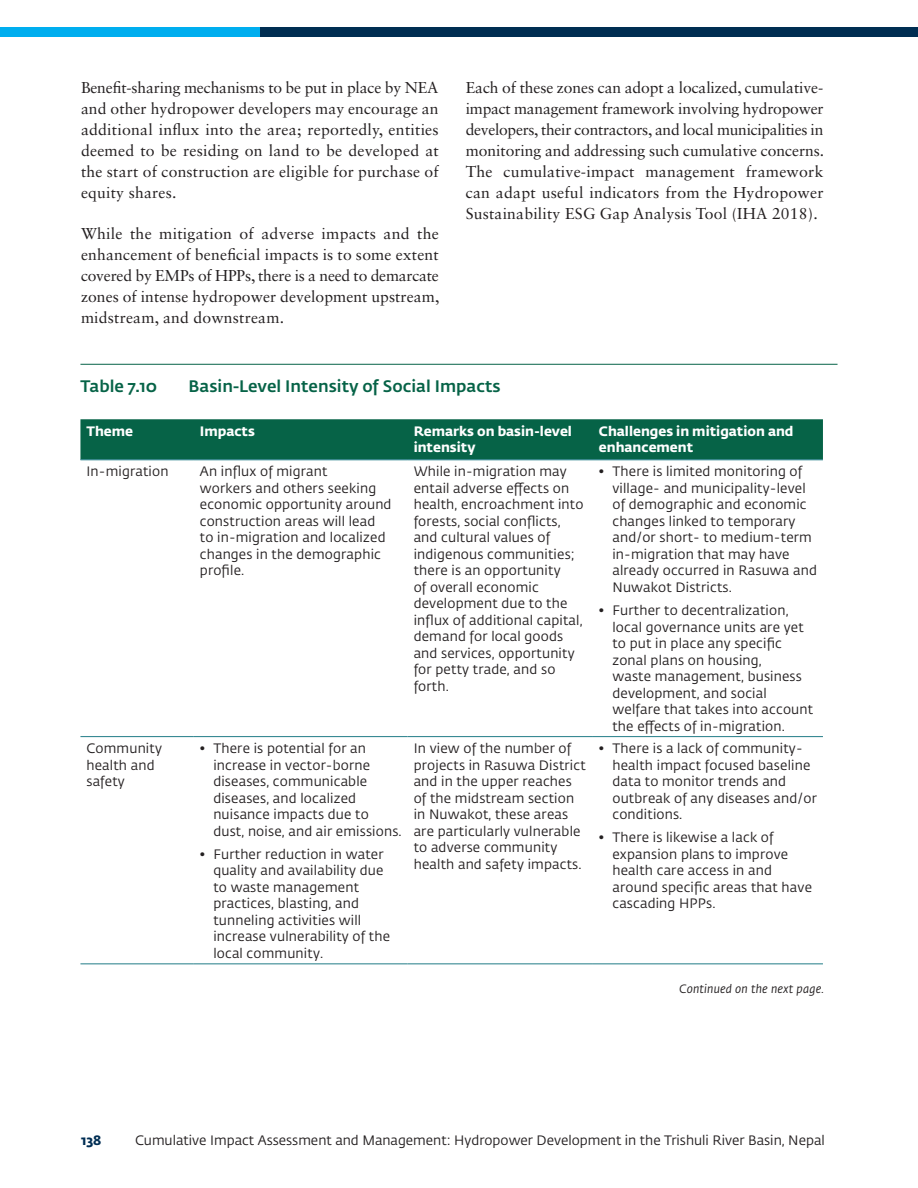
<style>
.page{position:relative;width:918px;height:1188px;background:#fff}
.page>*{position:absolute;margin:0;border:0;box-sizing:border-box;transform-origin:0 0}
.Table_Name{font:500 16.5px "Fedra Sans Std";color:#066347}
.Body_Text{font:15.75px/21px "Sabon LT Std";letter-spacing:.015em;color:#231f20;text-align:justify}
.Table_Body{font:13.5px/16.5px "Fedra Sans Std";letter-spacing:.015em;color:#231f20}
.Table_Column_Header{font:700 13.5px/16.5px "Fedra Sans Std";color:#fff}
.t1{font:700 13.5px "Fedra Sans Std";color:#002e54}
.Subtext_Source{font:italic 12px "Fedra Sans Std";letter-spacing:.015em;color:#231f20}
</style>
<div class="page">
<div style="left:0;top:27px;width:918px;height:9px;background:#002e52"></div>
<div style="left:0;top:27px;width:259px;height:9px;background:#00aeef"></div>
<div style="left:80px;top:419px;width:743px;height:40px;background:#066347"></div>
<hr style="left:80px;top:459px;width:114px;height:1px;background:#398a94">
<hr style="left:194px;top:459px;width:214px;height:1px;background:#398a94">
<hr style="left:408px;top:459px;width:185px;height:1px;background:#398a94">
<hr style="left:593px;top:459px;width:230px;height:1px;background:#398a94">
<hr style="left:80px;top:736px;width:114px;height:1px;background:#398a94">
<hr style="left:194px;top:736px;width:214px;height:1px;background:#398a94">
<hr style="left:408px;top:736px;width:185px;height:1px;background:#398a94">
<hr style="left:593px;top:736px;width:230px;height:1px;background:#398a94">
<hr style="left:80px;top:963px;width:114px;height:1px;background:#398a94">
<hr style="left:194px;top:963px;width:214px;height:1px;background:#398a94">
<hr style="left:408px;top:963px;width:185px;height:1px;background:#398a94">
<hr style="left:593px;top:963px;width:230px;height:1px;background:#398a94">
<hr style="left:80px;top:364px;width:758px;height:1px;background:#066347">
<p class="Body_Text" style="left:81px;top:77px;width:359px">Benefit-sharing mechanisms to be put in place by NEA and other hydropower developers may encourage an additional influx into the area; reportedly, entities deemed to be residing on land to be developed at the start of construction are eligible for purchase of equity shares.</p>
<p class="Body_Text" style="left:81px;top:223px;width:360px">While the mitigation of adverse impacts and the enhancement of beneficial impacts is to some extent covered by EMPs of HPPs, there is a need to demarcate zones of intense hydropower development upstream, midstream, and downstream.</p>
<p class="Body_Text" style="left:466px;top:77px;width:360px">Each of these zones can adopt a localized, cumulative&shy;impact management framework involving hydropower developers, their contractors, and local municipalities in monitoring and addressing such cumulative concerns.<br>The cumulative-impact management framework can adapt useful indicators from the Hydropower Sustainability ESG Gap Analysis Tool (IHA 2018).</p>
<p class="Table_Name" style="left:80px;top:376px;width:78px">Table 7.10</p>
<p class="Table_Name" style="left:188px;top:376px;width:314px">Basin-Level Intensity of Social Impacts</p>
<p class="Table_Column_Header" style="left:86px;top:423px;width:48px">Theme</p>
<p class="Table_Column_Header" style="left:200px;top:423px;width:57px">Impacts</p>
<p class="Table_Column_Header" style="left:414px;top:423px;width:160px">Remarks on basin-level intensity</p>
<p class="Table_Column_Header" style="left:599px;top:423px;width:196px">Challenges in mitigation and enhancement</p>
<p class="Table_Body" style="left:86px;top:464px;width:84px">In-migration</p>
<p class="Table_Body" style="left:200px;top:464px;width:193px">An influx of migrant<br>workers and others seeking economic opportunity around construction areas will lead to in-migration and localized changes in the demographic profile.</p>
<p class="Table_Body" style="left:414px;top:464px;width:171px">While in-migration may entail adverse effects on health, encroachment into forests, social conflicts, and cultural values of indigenous communities; there is an opportunity<br>of overall economic development due to the influx of additional capital, demand for local goods and services, opportunity for petty trade, and so forth.</p>
<p class="Table_Body" style="left:612px;top:464px;width:206px;text-indent:-14px">• There is limited monitoring of village- and municipality-level of demographic and economic changes linked to temporary and/or short- to medium-term in-migration that may have already occurred in Rasuwa and<br>Nuwakot Districts.</p>
<p class="Table_Body" style="left:612px;top:602px;width:202px;text-indent:-14px">• Further to decentralization, local governance units are yet to put in place any specific zonal plans on housing,<br>waste management, business development, and social welfare that takes into account the effects of in-migration.</p>
<p class="Table_Body" style="left:86px;top:740px;width:77px">Community health and safety</p>
<p class="Table_Body" style="left:213px;top:740px;width:190px;text-indent:-14px">• There is potential for an increase in vector-borne diseases, communicable diseases, and localized nuisance impacts due to dust, noise, and air emissions.</p>
<p class="Table_Body" style="left:213px;top:846px;width:178px;text-indent:-14px">• Further reduction in water quality and availability due to waste management practices, blasting, and tunneling activities will increase vulnerability of the local community.</p>
<p class="Table_Body" style="left:414px;top:740px;width:174px">In view of the number of projects in Rasuwa District and in the upper reaches of the midstream section in Nuwakot, these areas are particularly vulnerable to adverse community health and safety impacts.</p>
<p class="Table_Body" style="left:612px;top:740px;width:206px;text-indent:-14px">• There is a lack of community&shy;health impact focused baseline data to monitor trends and outbreak of any diseases and/or conditions.</p>
<p class="Table_Body" style="left:612px;top:830px;width:201px;text-indent:-14px">• There is likewise a lack of expansion plans to improve health care access in and around specific areas that have cascading HPPs.</p>
<p class="Subtext_Source" style="left:679px;top:981px;width:146px">Continued on the next page.</p>
<p class="t1" style="left:81px;top:1132px;width:22px">138</p>
<p class="Table_Body" style="left:135px;top:1132px;width:691px">Cumulative Impact Assessment and Management: Hydropower Development in the Trishuli River Basin, Nepal</p>
</div>
